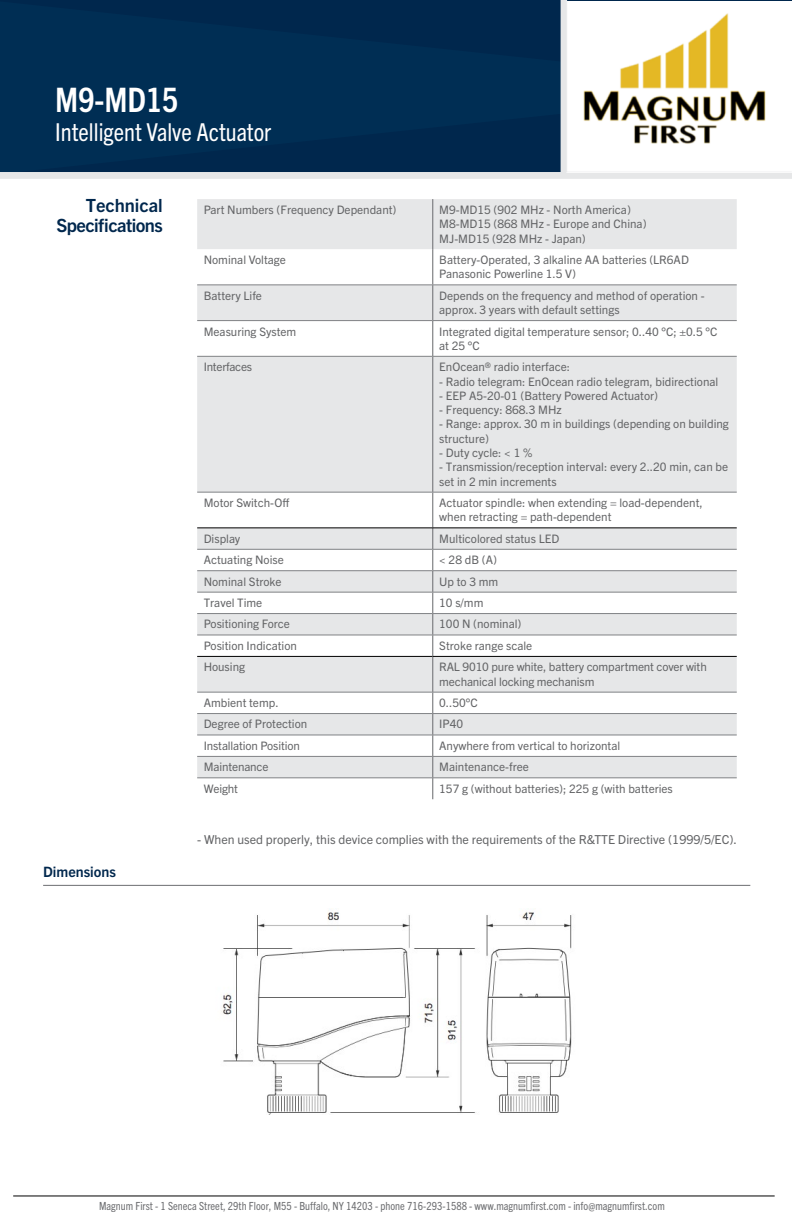
<style>
.page{position:relative;width:792px;height:1224px;background:#fff}
.page>*{position:absolute;margin:0;border:0;box-sizing:border-box;transform-origin:0 0}
.t1{font:700 condensed 33.8px "Trade Gothic Next LT Pro";color:#fff}
.t2{font:condensed 24.8px "Trade Gothic Next LT Pro";color:#fff}
.t3{font:700 18.2px/19.4px "Trade Gothic Next LT Pro";letter-spacing:-.03em;color:#00274d;text-align:right}
.t4{font:700 14.4px "Trade Gothic Next LT Pro";color:#00274d}
.t5{font:12.4px "Trade Gothic Next LT Pro";color:#636466}
.t6{font:11.6px/14.2px "Trade Gothic Next LT Pro";color:#636466}
.t7{font:11.6px "Trade Gothic Next LT Pro";letter-spacing:-.02em;color:#636466}
.t8{font:condensed 11.2px "Trade Gothic Next LT Pro";letter-spacing:.005em;color:#6d6e71}
</style>
<div class="page">
<div style="left:0;top:0;width:792px;height:172px;background:#002e54"></div>
<div style="left:561px;top:0;width:6px;height:176px;background:#e6e7e8"></div>
<hr style="left:13px;top:1196px;width:762px;height:1px;background:#000">
<div style="left:0;top:172px;width:792px;height:7px;background:#e6e7e8"></div>
<svg style="left:197px;top:199px;width:540px;height:578px;fill:#e6e7e8"></svg>
<hr style="left:432px;top:199px;width:1px;height:50px;background:#77787b">
<hr style="left:432px;top:249px;width:1px;height:36px;background:#77787b">
<hr style="left:432px;top:285px;width:1px;height:35px;background:#77787b">
<hr style="left:432px;top:321px;width:1px;height:35px;background:#77787b">
<hr style="left:432px;top:357px;width:1px;height:135px;background:#77787b">
<hr style="left:432px;top:492px;width:1px;height:36px;background:#77787b">
<hr style="left:197px;top:285px;width:236px;height:1px;background:#808285">
<hr style="left:433px;top:285px;width:304px;height:1px;background:#808285">
<hr style="left:197px;top:320px;width:236px;height:1px;background:#808285">
<hr style="left:433px;top:320px;width:304px;height:1px;background:#808285">
<hr style="left:197px;top:356px;width:236px;height:1px;background:#808285">
<hr style="left:433px;top:356px;width:304px;height:1px;background:#808285">
<hr style="left:197px;top:492px;width:236px;height:1px;background:#808285">
<hr style="left:433px;top:492px;width:304px;height:1px;background:#808285">
<hr style="left:197px;top:549px;width:236px;height:1px;background:#808285">
<hr style="left:433px;top:549px;width:304px;height:1px;background:#808285">
<hr style="left:197px;top:570px;width:236px;height:1px;background:#808285">
<hr style="left:433px;top:570px;width:304px;height:1px;background:#808285">
<hr style="left:197px;top:592px;width:236px;height:1px;background:#808285">
<hr style="left:433px;top:592px;width:304px;height:1px;background:#808285">
<hr style="left:197px;top:613px;width:236px;height:1px;background:#808285">
<hr style="left:433px;top:613px;width:304px;height:1px;background:#808285">
<hr style="left:197px;top:635px;width:236px;height:1px;background:#808285">
<hr style="left:197px;top:692px;width:236px;height:1px;background:#808285">
<hr style="left:197px;top:713px;width:236px;height:1px;background:#808285">
<hr style="left:197px;top:735px;width:236px;height:1px;background:#808285">
<hr style="left:197px;top:756px;width:236px;height:1px;background:#808285">
<hr style="left:197px;top:777px;width:236px;height:1px;background:#808285">
<hr style="left:197px;top:528px;width:236px;height:1px;background:#000">
<hr style="left:433px;top:528px;width:304px;height:1px;background:#000">
<hr style="left:197px;top:656px;width:236px;height:1px;background:#000">
<hr style="left:433px;top:635px;width:304px;height:1px;background:#808285">
<hr style="left:433px;top:692px;width:304px;height:1px;background:#808285">
<hr style="left:433px;top:713px;width:304px;height:1px;background:#808285">
<hr style="left:433px;top:735px;width:304px;height:1px;background:#808285">
<hr style="left:433px;top:756px;width:304px;height:1px;background:#808285">
<hr style="left:433px;top:777px;width:304px;height:1px;background:#808285">
<svg style="left:432px;top:528px;width:1px;height:128px"></svg>
<hr style="left:432px;top:657px;width:1px;height:35px;background:#77787b">
<svg style="left:432px;top:692px;width:1px;height:107px"></svg>
<hr style="left:433px;top:656px;width:304px;height:1px;background:#000">
<hr style="left:43px;top:885px;width:707px;height:1px;background:#6d6e71">
<img style="left:221px;top:910px;width:351px;height:204px">
<img style="left:567px;top:1px;width:225px;height:171px">
<h1 class="t1" style="left:55px;top:77px;width:125px">M9-MD15</h1>
<h2 class="t2" style="left:55px;top:115px;width:218px">Intelligent Valve Actuator</h2>
<h3 class="t3" style="left:56px;top:195px;width:108px">Technical<br>Specifications</h3>
<p class="t6" style="left:204px;top:202px;width:194px">Part Numbers (Frequency Dependant)</p>
<p class="t6" style="left:439px;top:202px;width:209px">M9-MD15 (902 MHz - North America)<br>M8-MD15 (868 MHz - Europe and China)<br>MJ-MD15 (928 MHz - Japan)</p>
<p class="t6" style="left:204px;top:252px;width:84px">Nominal Voltage</p>
<p class="t6" style="left:439px;top:252px;width:251px">Battery-Operated, 3 alkaline AA batteries (LR6AD<br>Panasonic Powerline 1.5 V)</p>
<p class="t6" style="left:204px;top:288px;width:60px">Battery Life</p>
<p class="t6" style="left:439px;top:288px;width:267px">Depends on the frequency and method of operation - approx. 3 years with default settings</p>
<p class="t6" style="left:204px;top:323px;width:94px">Measuring System</p>
<p class="t6" style="left:439px;top:323px;width:280px">Integrated digital temperature sensor; 0..40 °C; ±0.5 °C at 25 °C</p>
<p class="t7" style="left:204px;top:359px;width:50px">Interfaces</p>
<p class="t6" style="left:439px;top:359px;width:132px">EnOcean® radio interface:</p>
<p class="t6" style="left:439px;top:373px;width:281px">- Radio telegram: EnOcean radio telegram, bidirectional</p>
<p class="t6" style="left:439px;top:388px;width:220px">- EEP A5-20-01 (Battery Powered Actuator)</p>
<p class="t6" style="left:439px;top:402px;width:124px">- Frequency: 868.3 MHz</p>
<p class="t6" style="left:439px;top:416px;width:291px">- Range: approx. 30 m in buildings (depending on building structure)</p>
<p class="t6" style="left:439px;top:445px;width:95px">- Duty cycle: &lt; 1 %</p>
<p class="t6" style="left:439px;top:459px;width:290px">- Transmission/reception interval: every 2..20 min, can be set in 2 min increments</p>
<p class="t6" style="left:204px;top:495px;width:87px">Motor Switch-Off</p>
<p class="t6" style="left:439px;top:495px;width:265px">Actuator spindle: when extending = load-dependent, when retracting = path-dependent</p>
<p class="t6" style="left:204px;top:531px;width:38px">Display</p>
<p class="t6" style="left:439px;top:531px;width:122px">Multicolored status LED</p>
<p class="t6" style="left:204px;top:552px;width:82px">Actuating Noise</p>
<p class="t6" style="left:439px;top:552px;width:59px">&lt; 28 dB (A)</p>
<p class="t6" style="left:204px;top:574px;width:79px">Nominal Stroke</p>
<p class="t6" style="left:439px;top:574px;width:61px">Up to 3 mm</p>
<p class="t6" style="left:204px;top:595px;width:60px">Travel Time</p>
<p class="t6" style="left:439px;top:595px;width:46px">10 s/mm</p>
<p class="t6" style="left:204px;top:616px;width:88px">Positioning Force</p>
<p class="t6" style="left:439px;top:616px;width:84px">100 N (nominal)</p>
<p class="t6" style="left:204px;top:638px;width:95px">Position Indication</p>
<p class="t6" style="left:439px;top:638px;width:95px">Stroke range scale</p>
<p class="t6" style="left:204px;top:659px;width:43px">Housing</p>
<p class="t6" style="left:439px;top:659px;width:269px">RAL 9010 pure white, battery compartment cover with mechanical locking mechanism</p>
<p class="t6" style="left:204px;top:695px;width:76px">Ambient temp.</p>
<p class="t6" style="left:439px;top:695px;width:40px">0..50°C</p>
<p class="t6" style="left:204px;top:716px;width:105px">Degree of Protection</p>
<p class="t6" style="left:439px;top:716px;width:25px">IP40</p>
<p class="t6" style="left:204px;top:738px;width:98px">Installation Position</p>
<p class="t6" style="left:439px;top:738px;width:183px">Anywhere from vertical to horizontal</p>
<p class="t6" style="left:204px;top:759px;width:66px">Maintenance</p>
<p class="t6" style="left:439px;top:759px;width:91px">Maintenance-free</p>
<p class="t6" style="left:204px;top:781px;width:36px">Weight</p>
<p class="t6" style="left:439px;top:781px;width:235px">157 g (without batteries); 225 g (with batteries</p>
<p class="t4" style="left:43px;top:862px;width:74px">Dimensions</p>
<p class="t5" style="left:197px;top:831px;width:541px">- When used properly, this device complies with the requirements of the R&amp;TTE Directive (1999/5/EC).</p>
<p class="t8" style="left:99px;top:1198px;width:567px">Magnum First - 1 Seneca Street, 29th Floor, M55 - Buffalo, NY 14203 - phone 716-293-1588 - www.magnumfirst.com - info@magnumfirst.com</p>
</div>
